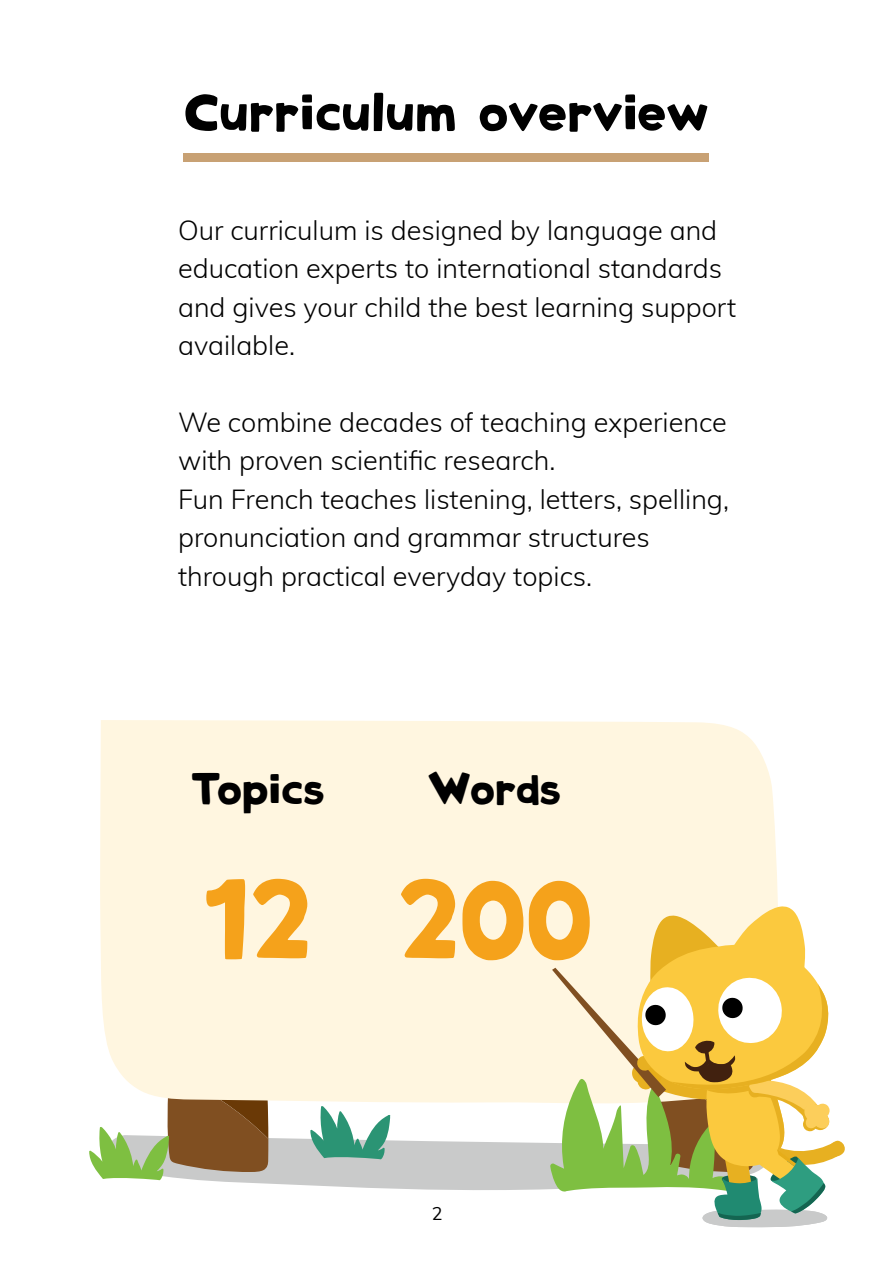
<style>
.page{position:relative;width:893px;height:1263px;background:#fff}
.page>*{position:absolute;margin:0;border:0;box-sizing:border-box;transform-origin:0 0}
.t1{font:114.75px "Studycat";color:#f5a21b}
.t2{font:54px "Studycat";color:#000}
.t3{font:45px "Studycat";color:#000}
.t4{font:300 27px/38.4px "Muli";color:#000}
.t5{font:18px "Muli";color:#000}
</style>
<div class="page">
<div style="left:100px;top:720px;width:678px;height:186px;background:#fff6e0"></div>
<svg style="left:89px;top:906px;width:756px;height:321px"></svg>
<div style="left:183px;top:153px;width:525px;height:9px;background:#c8a174"></div>
<h2 class="t2" style="left:183px;top:74px;width:526px">Curriculum overview</h2>
<p class="t4" style="left:178px;top:210px;width:560px">Our curriculum is designed by language and education experts to international standards and gives your child the best learning support available.</p>
<p class="t4" style="left:178px;top:402px;width:552px">We combine decades of teaching experience with proven scientific research.<br>Fun French teaches listening, letters, spelling, pronunciation and grammar structures through practical everyday topics.</p>
<h3 class="t3" style="left:191px;top:757px;width:134px">Topics</h3>
<h3 class="t3" style="left:427px;top:757px;width:135px">Words</h3>
<h1 class="t1" style="left:203px;top:840px;width:391px">12 200</h1>
<p class="t5" style="left:432px;top:1200px;width:12px">2</p>
</div>
